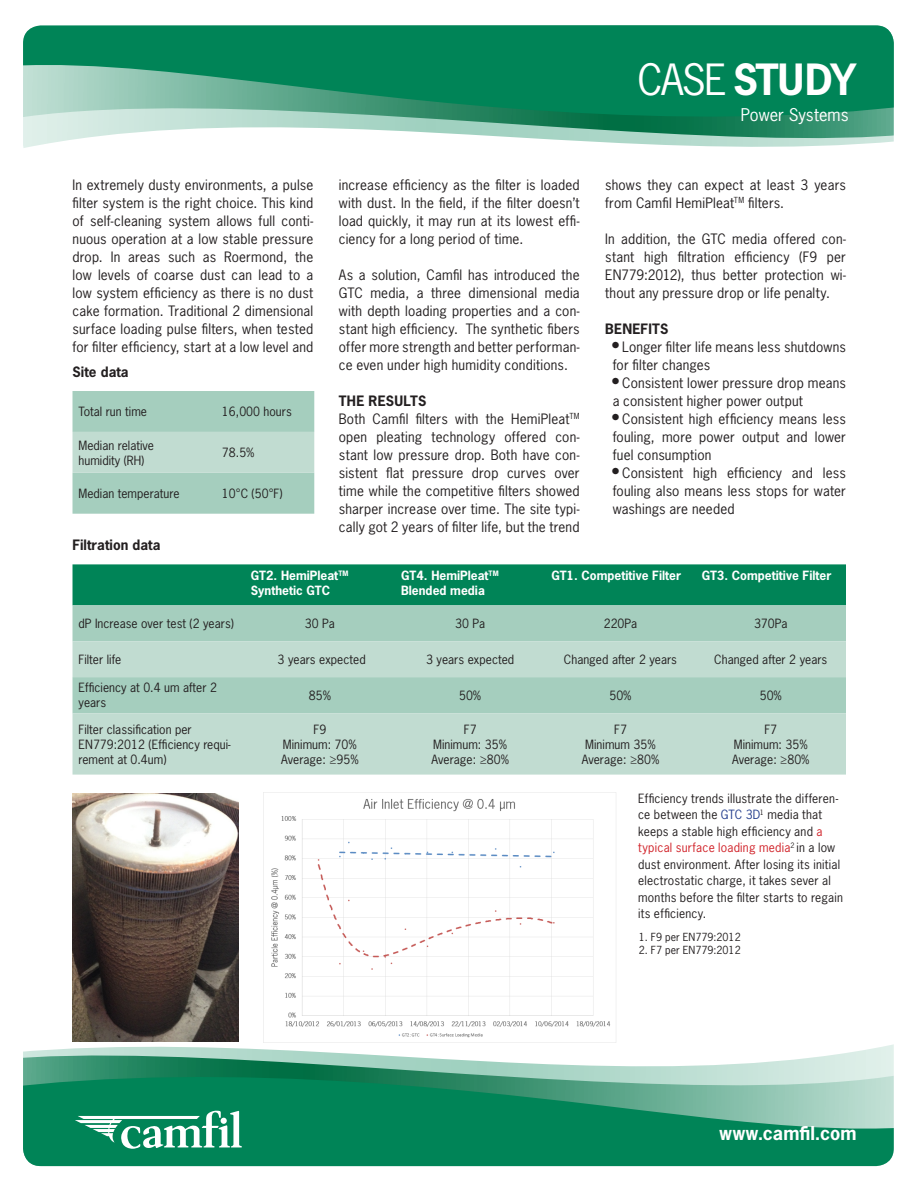
<style>
.page{position:relative;width:918px;height:1188px;background:#fff}
.page>*{position:absolute;margin:0;border:0;box-sizing:border-box;transform-origin:0 0}
.t1{font:700 40.5px "News Gothic Std";letter-spacing:-.045em;color:#fff}
.t2{font:700 18px "News Gothic Std";letter-spacing:.01em;color:#fff}
.t3{font:16.5px "News Gothic Std";color:#fff}
.t4{font:13.5px/18px "News Gothic Std";letter-spacing:.015em;color:#231f20;text-align:justify}
.t5{font:700 13.5px "News Gothic Std";color:#231f20}
.t6{font:12px/15px "News Gothic Std";color:#231f20}
.t7{font:12px/16.5px "News Gothic Std";letter-spacing:.02em;color:#231f20}
.t8{font:700 12px/15px "News Gothic Std";color:#fff}
.t9{font:10.5px "News Gothic Std";color:#231f20}
.s1{font-weight:400}
.s2{font-size:18px}
.s3{color:#253f8e}
.s4{color:#d1232a}
</style>
<div class="page">
<svg style="left:23px;top:26px;width:871px;height:120px;background:#3e9f7e"></svg>
<svg style="left:23px;top:1048px;width:871px;height:118px;background:#42a180"></svg>
<svg style="left:75px;top:1111px;width:167px;height:38px"></svg>
<div style="left:73px;top:564px;width:773px;height:41px;background:#008457"></div>
<div style="left:73px;top:605px;width:773px;height:36px;background:#a5cebe"></div>
<svg style="left:73px;top:641px;width:773px;height:134px;background:#b9d8cc"></svg>
<svg style="left:73px;top:391px;width:241px;height:123px;background:#aed2c4"></svg>
<img style="left:263px;top:792px;width:353px;height:251px">
<img style="left:72px;top:793px;width:166px;height:249px">
<p class="t1" style="left:637px;top:52px;width:221px"><span class="s1">CASE</span> STUDY</p>
<p class="t4" style="left:73px;top:176px;width:242px">In extremely dusty environments, a pulse filter system is the right choice. This kind of self-cleaning system allows full conti&shy;nuous operation at a low stable pressure drop. In areas such as Roermond, the low levels of coarse dust can lead to a low system efficiency as there is no dust cake formation. Traditional 2 dimensional surface loading pulse filters, when tested for filter efficiency, start at a low level and</p>
<p class="t4" style="left:339px;top:176px;width:242px">increase efficiency as the filter is loaded with dust. In the field, if the filter doesn’t load quickly, it may run at its lowest effi&shy;ciency for a long period of time.</p>
<p class="t4" style="left:339px;top:266px;width:242px">As a solution, Camfil has introduced the GTC media, a three dimensional media with depth loading properties and a con&shy;stant high efficiency. The synthetic fibers offer more strength and better performan&shy;ce even under high humidity conditions.</p>
<p class="t5" style="left:339px;top:392px;width:89px">THE RESULTS</p>
<p class="t4" style="left:339px;top:410px;width:242px">Both Camfil filters with the HemiPleat<sup>TM </sup>open pleating technology offered con&shy;stant low pressure drop. Both have con&shy;sistent flat pressure drop curves over time while the competitive filters showed sharper increase over time. The site typi&shy;cally got 2 years of filter life, but the trend</p>
<p class="t5" style="left:73px;top:362px;width:58px">Site data</p>
<p class="t6" style="left:79px;top:404px;width:70px">Total run time</p>
<p class="t6" style="left:222px;top:404px;width:71px">16,000 hours</p>
<p class="t6" style="left:79px;top:437px;width:77px">Median relative</p>
<p class="t6" style="left:79px;top:452px;width:67px">humidity (RH)</p>
<p class="t6" style="left:222px;top:445px;width:34px">78.5%</p>
<p class="t6" style="left:79px;top:486px;width:103px">Median temperature</p>
<p class="t6" style="left:222px;top:486px;width:62px">10°C (50°F)</p>
<p class="t5" style="left:73px;top:536px;width:90px">Filtration data</p>
<p class="t3" style="left:741px;top:105px;width:109px">Power Systems</p>
<p class="t4" style="left:605px;top:176px;width:242px">shows they can expect at least 3 years from Camfil HemiPleat<sup>TM</sup> filters.</p>
<p class="t4" style="left:605px;top:230px;width:242px">In addition, the GTC media offered con&shy;stant high filtration efficiency (F9 per EN779:2012), thus better protection wi&shy;thout any pressure drop or life penalty.</p>
<p class="t5" style="left:605px;top:320px;width:65px">BENEFITS</p>
<p class="t4" style="left:611px;top:338px;width:236px"><span class="s2">•</span> Longer filter life means less shutdowns for filter changes</p>
<p class="t4" style="left:611px;top:374px;width:236px"><span class="s2">•</span>Consistent lower pressure drop means a consistent higher power output</p>
<p class="t4" style="left:611px;top:410px;width:236px"><span class="s2">•</span>Consistent high efficiency means less fouling, more power output and lower fuel consumption</p>
<p class="t4" style="left:611px;top:464px;width:236px"><span class="s2">•</span>Consistent high efficiency and less fouling also means less stops for water washings are needed</p>
<p class="t8" style="left:251px;top:568px;width:99px">GT2. HemiPleat<sup>TM<br></sup>Synthetic GTC</p>
<p class="t8" style="left:401px;top:568px;width:99px">GT4. HemiPleat<sup>TM<br></sup>Blended media</p>
<p class="t8" style="left:551px;top:568px;width:131px">GT1. Competitive Filter</p>
<p class="t8" style="left:702px;top:568px;width:131px">GT3. Competitive Filter</p>
<p class="t6" style="left:79px;top:616px;width:157px">dP Increase over test (2 years)</p>
<p class="t6" style="left:305px;top:616px;width:32px">30 Pa</p>
<p class="t6" style="left:455px;top:616px;width:32px">30 Pa</p>
<p class="t6" style="left:604px;top:616px;width:35px">220Pa</p>
<p class="t6" style="left:754px;top:616px;width:35px">370Pa</p>
<p class="t6" style="left:79px;top:652px;width:44px">Filter life</p>
<p class="t6" style="left:278px;top:652px;width:90px">3 years expected</p>
<p class="t6" style="left:426px;top:652px;width:90px">3 years expected</p>
<p class="t6" style="left:564px;top:652px;width:115px">Changed after 2 years</p>
<p class="t6" style="left:714px;top:652px;width:115px">Changed after 2 years</p>
<p class="t6" style="left:79px;top:680px;width:140px">Efficiency at 0.4 um after 2 years</p>
<p class="t6" style="left:309px;top:688px;width:24px">85%</p>
<p class="t6" style="left:459px;top:688px;width:24px">50%</p>
<p class="t6" style="left:609px;top:688px;width:24px">50%</p>
<p class="t6" style="left:760px;top:688px;width:24px">50%</p>
<p class="t6" style="left:79px;top:722px;width:154px">Filter classification per<br>EN779:2012 (Efficiency requi&shy;rement at 0.4um)</p>
<p class="t6" style="left:314px;top:722px;width:14px">F9</p>
<p class="t6" style="left:464px;top:722px;width:14px">F7</p>
<p class="t6" style="left:433px;top:737px;width:75px">Minimum: 35%</p>
<p class="t6" style="left:431px;top:752px;width:79px">Average: ≥80%</p>
<p class="t6" style="left:614px;top:722px;width:14px">F7</p>
<p class="t6" style="left:585px;top:737px;width:72px">Minimum 35%</p>
<p class="t6" style="left:582px;top:752px;width:79px">Average: ≥80%</p>
<p class="t6" style="left:764px;top:722px;width:14px">F7</p>
<p class="t6" style="left:734px;top:737px;width:75px">Minimum: 35%</p>
<p class="t6" style="left:732px;top:752px;width:79px">Average: ≥80%</p>
<p class="t6" style="left:283px;top:737px;width:75px">Minimum: 70%</p>
<p class="t6" style="left:281px;top:752px;width:79px">Average: ≥95%</p>
<p class="t7" style="left:638px;top:790px;width:206px">Efficiency trends illustrate the differen&shy;ce between the <span class="s3">GTC 3D</span><sup>1</sup> media that keeps a stable high efficiency and <span class="s4">a typical surface loading media</span><sup>2</sup> in a low dust environment. After losing its initial electrostatic charge, it takes sever al months before the filter starts to regain its efficiency.</p>
<p class="t9" style="left:639px;top:930px;width:103px">1. F9 per EN779:2012</p>
<p class="t9" style="left:639px;top:943px;width:103px">2. F7 per EN779:2012</p>
<p class="t2" style="left:720px;top:1121px;width:139px">www.camfil.com</p>
</div>
